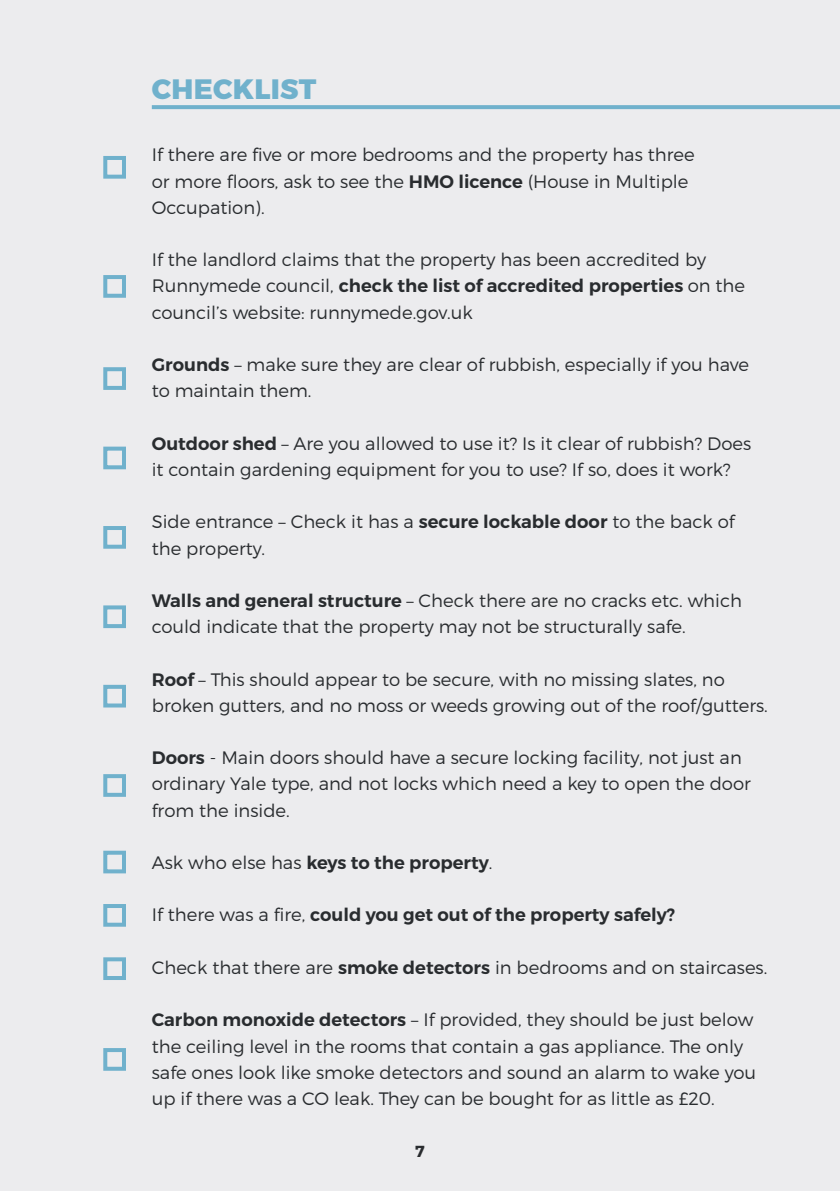
<style>
.page{position:relative;width:840px;height:1191px;background:#fff}
.page>*{position:absolute;margin:0;border:0;box-sizing:border-box;transform-origin:0 0}
.t1{font:800 28px "Montserrat";letter-spacing:.01em;color:#70b1cc}
.t2{font:300 18px/26.2px "Montserrat";color:#292c2f}
.t3{font:600 18px "Montserrat";color:#292c2f}
.t4{font:700 16px "Montserrat";color:#292c2f}
.s1{font-weight:600}
.s2{font-weight:300}
</style>
<div class="page">
<div style="left:0;top:0;width:839px;height:1191px;background:#ececee"></div>
<svg style="left:152px;top:105px;width:687px;height:4px;background:#74b3cd"></svg>
<div style="left:103px;top:156px;width:23px;height:23px;border:4px solid #70b1cc"></div>
<div style="left:103px;top:275px;width:23px;height:23px;border:4px solid #70b1cc"></div>
<div style="left:103px;top:367px;width:23px;height:23px;border:4px solid #70b1cc"></div>
<div style="left:103px;top:446px;width:23px;height:23px;border:4px solid #70b1cc"></div>
<div style="left:103px;top:526px;width:23px;height:23px;border:4px solid #70b1cc"></div>
<div style="left:103px;top:605px;width:23px;height:23px;border:4px solid #70b1cc"></div>
<div style="left:103px;top:685px;width:23px;height:22px;border:4px solid #70b1cc"></div>
<div style="left:103px;top:774px;width:23px;height:23px;border:4px solid #70b1cc"></div>
<div style="left:103px;top:850px;width:23px;height:23px;border:4px solid #70b1cc"></div>
<div style="left:103px;top:904px;width:23px;height:22px;border:4px solid #70b1cc"></div>
<div style="left:103px;top:957px;width:23px;height:23px;border:4px solid #70b1cc"></div>
<div style="left:103px;top:1048px;width:23px;height:22px;border:4px solid #70b1cc"></div>
<p class="t1" style="left:152px;top:72px;width:166px">CHECKLIST</p>
<p class="t2" style="left:152px;top:142px;width:544px">If there are five or more bedrooms and the property has three or more floors, ask to see the <span class="s1">HMO licence</span> (House in Multiple<br>Occupation).</p>
<p class="t2" style="left:152px;top:246px;width:594px">If the landlord claims that the property has been accredited by<br>Runnymede council, <span class="s1">check the list of accredited properties</span> on the council’s website: runnymede.gov.uk</p>
<p class="t2" style="left:152px;top:351px;width:598px"><span class="s1">Grounds</span> – make sure they are clear of rubbish, especially if you have to maintain them.</p>
<p class="t2" style="left:152px;top:430px;width:600px"><span class="s1">Outdoor shed</span> – Are you allowed to use it? Is it clear of rubbish? Does it contain gardening equipment for you to use? If so, does it work?</p>
<p class="t2" style="left:152px;top:508px;width:584px">Side entrance – Check it has a <span class="s1">secure lockable door</span> to the back of the property.</p>
<p class="t2" style="left:152px;top:587px;width:591px"><span class="s1">Walls and general structure</span> – Check there are no cracks etc. which could indicate that the property may not be structurally safe.</p>
<p class="t2" style="left:152px;top:666px;width:617px"><span class="s1">Roof</span> – This should appear to be secure, with no missing slates, no broken gutters, and no moss or weeds growing out of the roof/gutters.</p>
<p class="t2" style="left:152px;top:744px;width:600px"><span class="s1">Doors</span> - Main doors should have a secure locking facility, not just an ordinary Yale type, and not locks which need a key to open the door from the inside.</p>
<p class="t3" style="left:152px;top:851px;width:342px"><span class="s2">Ask who else has</span> keys to the property<span class="s2">.</span></p>
<p class="t3" style="left:152px;top:904px;width:524px"><span class="s2">If there was a fire,</span> could you get out of the property safely?</p>
<p class="t2" style="left:152px;top:954px;width:616px">Check that there are <span class="s1">smoke detectors</span> in bedrooms and on staircases.</p>
<p class="t2" style="left:152px;top:1006px;width:605px"><span class="s1">Carbon monoxide detectors</span> – If provided, they should be just below the ceiling level in the rooms that contain a gas appliance. The only safe ones look like smoke detectors and sound an alarm to wake you up if there was a CO leak. They can be bought for as little as £20.</p>
<p class="t4" style="left:415px;top:1141px;width:11px">7</p>
</div>
